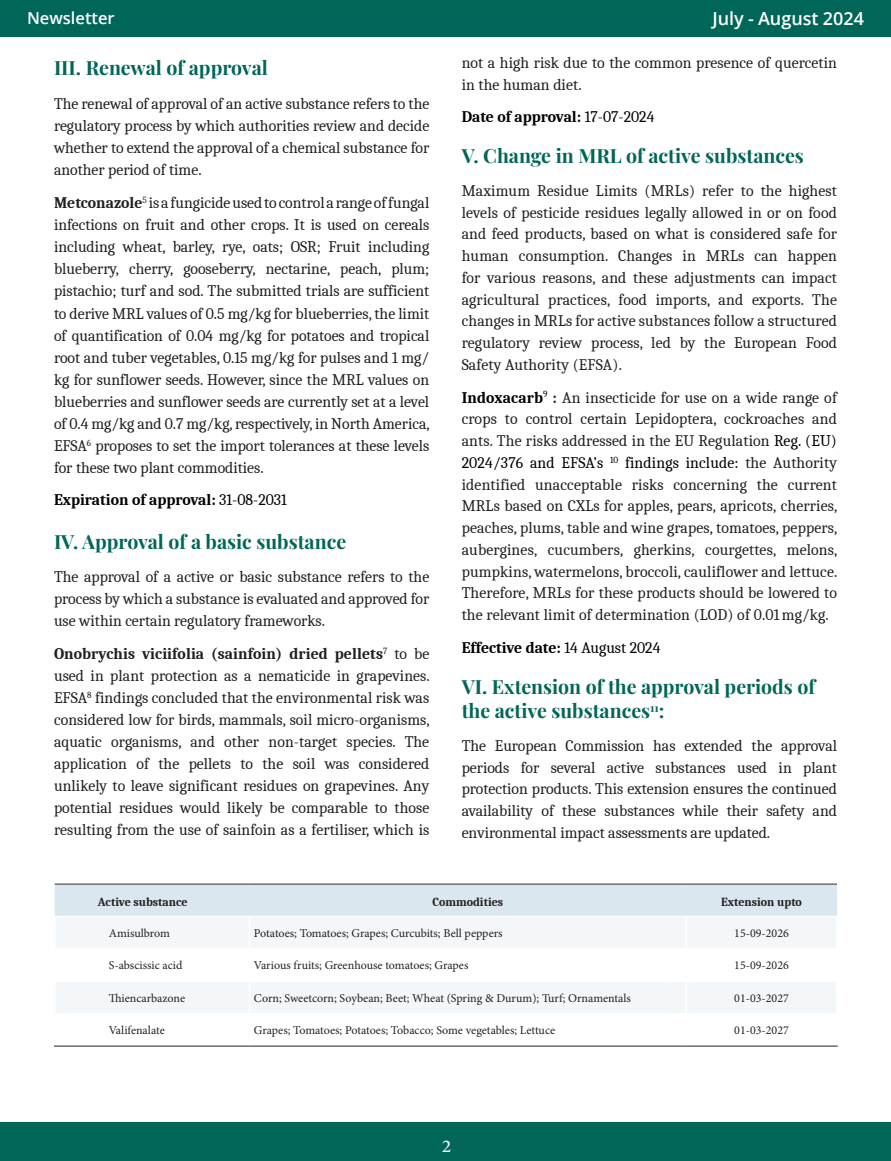
<style>
.page{position:relative;width:891px;height:1161px;background:#fff}
.page>*{position:absolute;margin:0;border:0;box-sizing:border-box;transform-origin:0 0}
.Heading{font:19.5px/24.8px "Playfair Display";color:#006658}
.t1{font:600 18px "Open Sans";color:#fff}
.t2{font:500 18px "Minion Pro";color:#fff;scale:1.1 1}
.t3{font:600 16.5px "Open Sans";color:#fff}
.BODY_TEXT{font:15.75px/22px "Caladea";color:#231f20;text-align:justify}
.Hanging{font:700 15.75px "Caladea";color:#000}
.Table_-_Text{font:12px "Minion Pro";color:#231f20}
.Table_Headings{font:700 12px "Caladea";color:#231f20}
.s1{font-weight:700}
.s2{font-weight:400}
.s3{font-weight:700;color:#000}
.s4{color:#000}
</style>
<div class="page">
<div style="left:0;top:1123px;width:891px;height:38px;background:#006658"></div>
<div style="left:0;top:0;width:891px;height:37px;background:#006658"></div>
<div style="left:55px;top:885px;width:782px;height:31px;background:#dae7ef"></div>
<div style="left:56px;top:918px;width:780px;height:30px;background:#f3f7f9"></div>
<svg style="left:56px;top:982px;width:780px;height:64px;fill:#f3f7f9"></svg>
<hr style="left:249px;top:917px;width:1px;height:31px;background:#fff">
<hr style="left:685px;top:917px;width:2px;height:31px;background:#fff">
<hr style="left:249px;top:982px;width:1px;height:31px;background:#fff">
<hr style="left:685px;top:982px;width:2px;height:31px;background:#fff">
<hr style="left:54px;top:1013px;width:196px;height:1px;background:#fff">
<hr style="left:250px;top:1013px;width:436px;height:1px;background:#fff">
<hr style="left:249px;top:1014px;width:1px;height:32px;background:#fff">
<hr style="left:686px;top:1013px;width:152px;height:1px;background:#fff">
<hr style="left:685px;top:1014px;width:2px;height:32px;background:#fff">
<hr style="left:55px;top:884px;width:195px;height:1px;background:#322c2e">
<hr style="left:250px;top:884px;width:436px;height:1px;background:#322c2e">
<hr style="left:686px;top:884px;width:151px;height:1px;background:#322c2e">
<hr style="left:54px;top:1046px;width:196px;height:1px;background:#231f20">
<hr style="left:250px;top:1046px;width:436px;height:1px;background:#231f20">
<hr style="left:686px;top:1046px;width:152px;height:1px;background:#231f20">
<p class="t3" style="left:27px;top:7px;width:89px">Newsletter</p>
<p class="t1" style="left:712px;top:6px;width:153px">July - August 2024</p>
<p class="Heading" style="left:54px;top:54px;width:215px">III. Renewal of approval</p>
<p class="BODY_TEXT" style="left:54px;top:93px;width:377px">The renewal of approval of an active substance refers to the regulatory process by which authorities review and decide whether to extend the approval of a chemical substance for another period of time.</p>
<p class="BODY_TEXT" style="left:54px;top:192px;width:377px"><span class="s1">Metconazole</span><sup>5</sup> is a fungicide used to control a range of fungal infections on fruit and other crops. It is used on cereals including wheat, barley, rye, oats; OSR; Fruit including blueberry, cherry, gooseberry, nectarine, peach, plum; pistachio; turf and sod. The submitted trials are sufficient to derive MRL values of 0.5 mg/kg for blueberries, the limit of quantification of 0.04 mg/kg for potatoes and tropical root and tuber vegetables, 0.15 mg/kg for pulses and 1 mg/ kg for sunflower seeds. However, since the MRL values on blueberries and sunflower seeds are currently set at a level of 0.4 mg/kg and 0.7 mg/kg, respectively, in North America, EFSA<sup>6</sup> proposes to set the import tolerances at these levels for these two plant commodities.</p>
<p class="Hanging" style="left:54px;top:490px;width:234px">Expiration of approval: <span class="s2">31-08-2031</span></p>
<p class="Heading" style="left:54px;top:528px;width:294px">IV. Approval of a basic substance</p>
<p class="BODY_TEXT" style="left:54px;top:565px;width:377px">The approval of a active or basic substance refers to the process by which a substance is evaluated and approved for use within certain regulatory frameworks.</p>
<p class="BODY_TEXT" style="left:54px;top:642px;width:377px"><span class="s1">Onobrychis viciifolia (sainfoin) dried pellets</span><sup>7</sup> to be used in plant protection as a nematicide in grapevines.<br>EFSA<sup>8</sup> findings concluded that the environmental risk was considered low for birds, mammals, soil micro-organisms, aquatic organisms, and other non-target species. The application of the pellets to the soil was considered unlikely to leave significant residues on grapevines. Any potential residues would likely be comparable to those resulting from the use of sainfoin as a fertiliser, which is</p>
<p class="BODY_TEXT" style="left:462px;top:52px;width:377px">not a high risk due to the common presence of quercetin in the human diet.</p>
<p class="Hanging" style="left:462px;top:107px;width:194px">Date of approval: <span class="s2">17-07-2024</span></p>
<p class="Heading" style="left:462px;top:142px;width:344px">V. Change in MRL of active substances</p>
<p class="BODY_TEXT" style="left:462px;top:179px;width:377px">Maximum Residue Limits (MRLs) refer to the highest levels of pesticide residues legally allowed in or on food and feed products, based on what is considered safe for human consumption. Changes in MRLs can happen for various reasons, and these adjustments can impact agricultural practices, food imports, and exports. The changes in MRLs for active substances follow a structured regulatory review process, led by the European Food Safety Authority (EFSA).</p>
<p class="BODY_TEXT" style="left:462px;top:386px;width:377px"><span class="s3">Indoxacarb</span><sup>9</sup> <span class="s1">:</span> An insecticide for use on a wide range of crops to control certain Lepidoptera, cockroaches and ants. The risks addressed in the EU Regulation <span class="s4">Reg. (EU)<br>2024/376 and EFSA’s</span> <sup>10</sup> <span class="s4">findings include:</span> the Authority identified unacceptable risks concerning the current MRLs based on CXLs for apples, pears, apricots, cherries, peaches, plums, table and wine grapes, tomatoes, peppers, aubergines, cucumbers, gherkins, courgettes, melons, pumpkins, watermelons, broccoli, cauliflower and lettuce.<br>Therefore, MRLs for these products should be lowered to the relevant limit of determination (LOD) of 0.01 mg/kg.</p>
<p class="Hanging" style="left:462px;top:637px;width:200px">Effective date: <span class="s2">14 August 2024</span></p>
<p class="Heading" style="left:462px;top:672px;width:355px">VI. Extension of the approval periods of the active substances<sup>11</sup>:</p>
<p class="BODY_TEXT" style="left:462px;top:734px;width:377px">The European Commission has extended the approval periods for several active substances used in plant protection products. This extension ensures the continued availability of these substances while their safety and environmental impact assessments are updated.</p>
<p class="Table_Headings" style="left:98px;top:894px;width:91px">Active substance</p>
<p class="Table_Headings" style="left:433px;top:894px;width:72px">Commodities</p>
<p class="Table_Headings" style="left:721px;top:894px;width:82px">Extension upto</p>
<p class="Table_-_Text" style="left:109px;top:925px;width:63px">Amisulbrom</p>
<p class="Table_-_Text" style="left:254px;top:925px;width:250px">Potatoes; Tomatoes; Grapes; Curcubits; Bell peppers</p>
<p class="Table_-_Text" style="left:734px;top:925px;width:56px">15-09-2026</p>
<p class="Table_-_Text" style="left:109px;top:958px;width:75px">S-abscissic acid</p>
<p class="Table_-_Text" style="left:254px;top:958px;width:216px">Various fruits; Greenhouse tomatoes; Grapes</p>
<p class="Table_-_Text" style="left:734px;top:958px;width:56px">15-09-2026</p>
<p class="Table_-_Text" style="left:109px;top:990px;width:78px">Thiencarbazone</p>
<p class="Table_-_Text" style="left:254px;top:990px;width:379px">Corn; Sweetcorn; Soybean; Beet; Wheat (Spring &amp; Durum); Turf; Ornamentals</p>
<p class="Table_-_Text" style="left:734px;top:990px;width:56px">01-03-2027</p>
<p class="Table_-_Text" style="left:109px;top:1022px;width:58px">Valifenalate</p>
<p class="Table_-_Text" style="left:254px;top:1022px;width:303px">Grapes; Tomatoes; Potatoes; Tobacco; Some vegetables; Lettuce</p>
<p class="Table_-_Text" style="left:734px;top:1022px;width:56px">01-03-2027</p>
<p class="t2" style="left:442px;top:1134px;width:10px">2</p>
</div>
